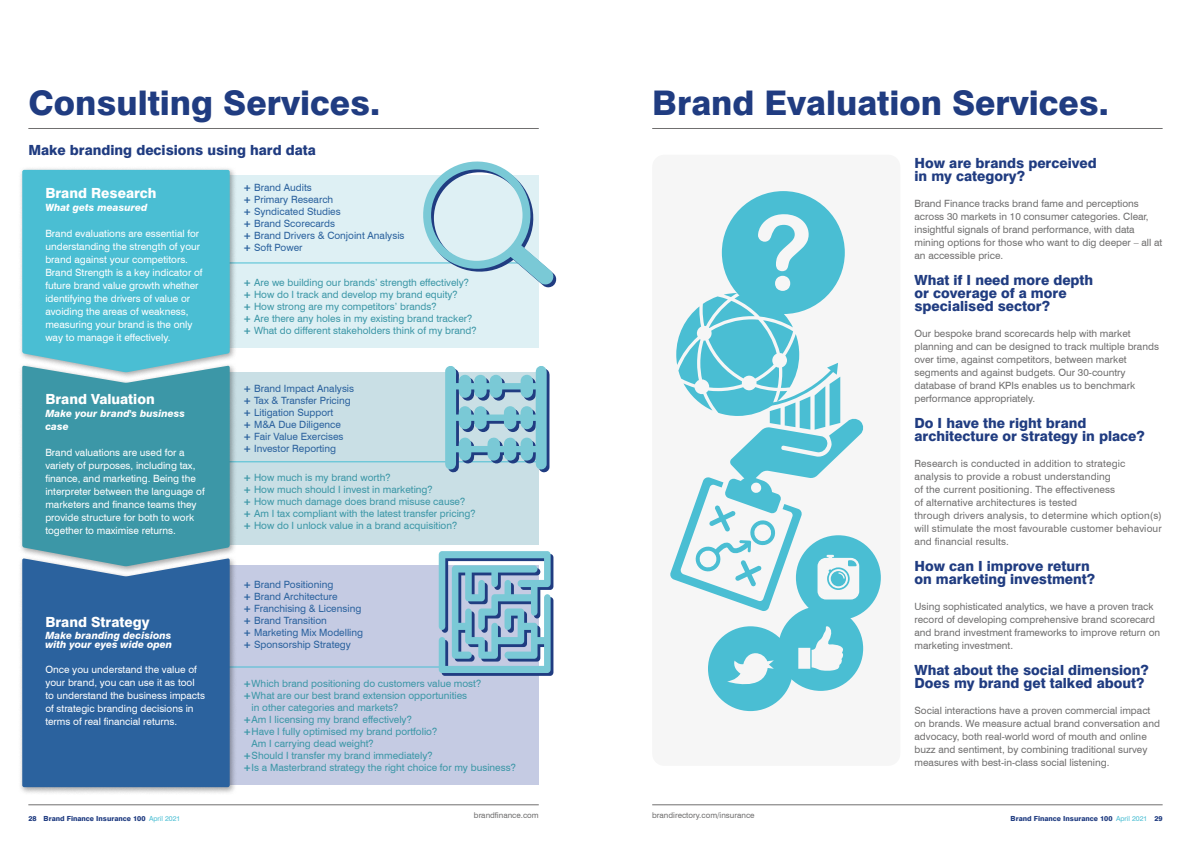
<style>
.page{position:relative;width:1191px;height:842px;background:#fff}
.page>*{position:absolute;margin:0;border:0;box-sizing:border-box;transform-origin:0 0}
.t1{font:800 34px "Swiss 721 BT";color:#203c81}
.t2{font:800 14px/13px "Swiss 721 BT";color:#203c81}
.t3{font:800 14px "Swiss 721 BT";color:#fff}
.t4{font:10px/13px "Swiss 721 BT";color:#706f6f}
.t5{font:10px/12px "Swiss 721 BT";color:#3c97a7}
.t6{font:10px/13px "Swiss 721 BT";color:#fff}
.t7{font:10px/12px "Swiss 721 BT";color:#2b629e}
.t8{font:italic 800 10px/13px "Swiss 721 BT";color:#fff}
.t9{font:8px "Swiss 721 BT";color:#706f6f}
.t10{font:800 7px "Swiss 721 BT";color:#203c81}
.s1{font-weight:800}
.s2{font-weight:400;color:#4abed3}
</style>
<div class="page">
<hr style="left:652px;top:804px;width:510px;height:1px;background:#706f6f">
<hr style="left:652px;top:128px;width:510px;height:1px;background:#706f6f">
<hr style="left:28px;top:804px;width:511px;height:1px;background:#706f6f">
<hr style="left:28px;top:128px;width:511px;height:1px;background:#706f6f">
<div style="left:198px;top:175px;width:341px;height:173px;background:#def0f4"></div>
<div style="left:198px;top:372px;width:341px;height:173px;background:#c9dfe5"></div>
<hr style="left:216px;top:262px;width:323px;height:1px;background:#4abed3">
<hr style="left:194px;top:461px;width:345px;height:1px;background:#4abed3">
<div style="left:198px;top:565px;width:341px;height:220px;background:#c5cbe3"></div>
<hr style="left:167px;top:666px;width:372px;height:1px;background:#4abed3">
<div style="left:19px;top:362px;width:218px;height:212px;background:#000;opacity:.35"></div>
<div style="left:22px;top:380px;width:208px;height:175px;background:#3c97a7"></div>
<div style="left:19px;top:555px;width:218px;height:240px;background:#000;opacity:.35"></div>
<div style="left:22px;top:558px;width:208px;height:229px;background:#2b629e"></div>
<div style="left:19px;top:166px;width:218px;height:214px;background:#000;opacity:.35"></div>
<div style="left:22px;top:170px;width:208px;height:202px;background:#4abed3"></div>
<svg style="left:419px;top:161px;width:138px;height:127px"></svg>
<svg style="left:445px;top:366px;width:104px;height:107px"></svg>
<svg style="left:439px;top:551px;width:114px;height:125px"></svg>
<div style="left:652px;top:155px;width:248px;height:611px;background:#f6f6f6;border-radius:12px"></div>
<svg style="left:670px;top:191px;width:211px;height:520px"></svg>
<h1 class="t1" style="left:29px;top:82px;width:353px">Consulting Services.</h1>
<h2 class="t2" style="left:28px;top:143px;width:289px">Make branding decisions using hard data</h2>
<h2 class="t3" style="left:45px;top:184px;width:113px">Brand Research</h2>
<p class="t8" style="left:45px;top:200px;width:104px">What gets measured</p>
<p class="t6" style="left:45px;top:226px;width:159px">Brand evaluations are essential for understanding the strength of your brand against your competitors.<br>Brand Strength is a key indicator of future brand value growth whether identifying the drivers of value or avoiding the areas of weakness, measuring your brand is the only way to manage it effectively.</p>
<p class="t7" style="left:243px;top:182px;width:163px"><span class="s1">+</span> Brand Audits<br><span class="s1">+</span> Primary Research<br><span class="s1">+</span> Syndicated Studies<br><span class="s1">+</span> Brand Scorecards<br><span class="s1">+</span> Brand Drivers &amp; Conjoint Analysis <span class="s1">+</span> Soft Power</p>
<p class="t5" style="left:243px;top:276px;width:235px"><span class="s1">+</span> Are we building our brands’ strength effectively? <span class="s1">+</span> How do I track and develop my brand equity?<br><span class="s1">+</span> How strong are my competitors’ brands?<br><span class="s1">+</span> Are there any holes in my existing brand tracker? <span class="s1">+</span> What do different stakeholders think of my brand?</p>
<h2 class="t3" style="left:45px;top:391px;width:111px">Brand Valuation</h2>
<p class="t8" style="left:45px;top:407px;width:141px">Make your brand's business case</p>
<p class="t6" style="left:45px;top:446px;width:161px">Brand valuations are used for a variety of purposes, including tax, finance, and marketing. Being the interpreter between the language of marketers and finance teams they provide structure for both to work together to maximise returns.</p>
<h2 class="t3" style="left:45px;top:614px;width:106px">Brand Strategy</h2>
<p class="t8" style="left:45px;top:631px;width:128px;line-height:9px">Make branding decisions with your eyes wide open</p>
<p class="t6" style="left:45px;top:663px;width:161px">Once you understand the value of your brand, you can use it as tool to understand the business impacts of strategic branding decisions in terms of real financial returns.</p>
<p class="t7" style="left:243px;top:382px;width:113px"><span class="s1">+</span> Brand Impact Analysis <span class="s1">+</span> Tax &amp; Transfer Pricing <span class="s1">+</span> Litigation Support<br><span class="s1">+</span> M&amp;A Due Diligence<br><span class="s1">+</span> Fair Value Exercises <span class="s1">+</span> Investor Reporting</p>
<p class="t5" style="left:243px;top:471px;width:234px"><span class="s1">+</span> How much is my brand worth?<br><span class="s1">+</span> How much should I invest in marketing?<br><span class="s1">+</span> How much damage does brand misuse cause? <span class="s1">+</span> Am I tax compliant with the latest transfer pricing? <span class="s1">+</span> How do I unlock value in a brand acquisition?</p>
<p class="t7" style="left:243px;top:578px;width:122px"><span class="s1">+</span> Brand Positioning<br><span class="s1">+</span> Brand Architecture<br><span class="s1">+</span> Franchising &amp; Licensing <span class="s1">+</span> Brand Transition<br><span class="s1">+</span> Marketing Mix Modelling <span class="s1">+</span> Sponsorship Strategy</p>
<p class="t5" style="left:243px;top:677px;width:240px"><span class="s1">+</span>Which brand positioning do customers value most?</p>
<p class="t5" style="left:243px;top:689px;width:226px"><span class="s1">+</span>What are our best brand extension opportunities</p>
<p class="t5" style="left:252px;top:701px;width:148px">in other categories and markets?</p>
<p class="t5" style="left:243px;top:713px;width:170px"><span class="s1">+</span>Am I licensing my brand effectively?</p>
<p class="t5" style="left:243px;top:725px;width:196px"><span class="s1">+</span>Have I fully optimised my brand portfolio?</p>
<p class="t5" style="left:252px;top:737px;width:124px">Am I carrying dead weight?</p>
<p class="t5" style="left:243px;top:749px;width:191px"><span class="s1">+</span>Should I transfer my brand immediately?</p>
<p class="t5" style="left:243px;top:761px;width:274px"><span class="s1">+</span>Is a Masterbrand strategy the right choice for my business?</p>
<h1 class="t1" style="left:652px;top:82px;width:458px">Brand Evaluation Services.</h1>
<h2 class="t2" style="left:914px;top:156px;width:184px">How are brands perceived in my category?</h2>
<p class="t4" style="left:914px;top:197px;width:249px">Brand Finance tracks brand fame and perceptions across 30 markets in 10 consumer categories. Clear, insightful signals of brand performance, with data mining options for those who want to dig deeper – all at an accessible price.</p>
<h2 class="t2" style="left:914px;top:273px;width:180px">What if I need more depth or coverage of a more specialised sector?</h2>
<p class="t4" style="left:914px;top:327px;width:246px">Our bespoke brand scorecards help with market planning and can be designed to track multiple brands over time, against competitors, between market segments and against budgets. Our 30-country database of brand KPIs enables us to benchmark performance appropriately.</p>
<h2 class="t2" style="left:914px;top:416px;width:232px">Do I have the right brand architecture or strategy in place?</h2>
<p class="t4" style="left:914px;top:457px;width:249px">Research is conducted in addition to strategic analysis to provide a robust understanding<br>of the current positioning. The effectiveness<br>of alternative architectures is tested<br>through drivers analysis, to determine which option(s) will stimulate the most favourable customer behaviour and financial results.</p>
<h2 class="t2" style="left:914px;top:559px;width:182px">How can I improve return on marketing investment?</h2>
<p class="t4" style="left:914px;top:600px;width:247px">Using sophisticated analytics, we have a proven track record of developing comprehensive brand scorecard and brand investment frameworks to improve return on marketing investment.</p>
<h2 class="t2" style="left:914px;top:663px;width:236px">What about the social dimension?<br>Does my brand get talked about?</h2>
<p class="t4" style="left:914px;top:704px;width:247px">Social interactions have a proven commercial impact on brands. We measure actual brand conversation and advocacy, both real-world word of mouth and online buzz and sentiment, by combining traditional survey measures with best-in-class social listening.</p>
<p class="t9" style="left:474px;top:810px;width:66px">brandfinance.com</p>
<p class="t9" style="left:652px;top:810px;width:104px">brandirectory.com/insurance</p>
<p class="t10" style="left:28px;top:814px;width:153px">28 Brand Finance Insurance 100 <span class="s2">April 2021</span></p>
<p class="t10" style="left:1010px;top:814px;width:153px">Brand Finance Insurance 100 <span class="s2">April 2021</span> 29</p>
</div>
